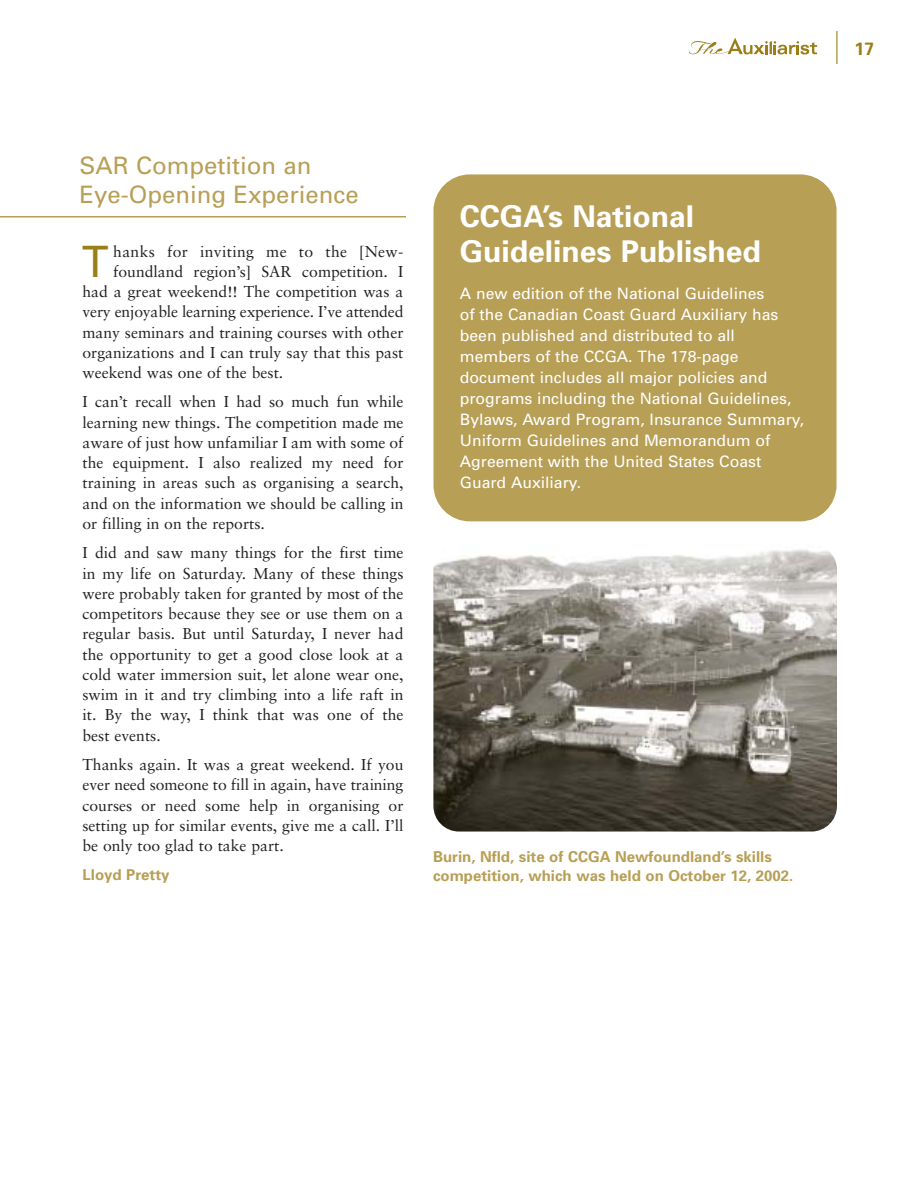
<style>
.page{position:relative;width:918px;height:1188px;background:#fff}
.page>*{position:absolute;margin:0;border:0;box-sizing:border-box;transform-origin:0 0}
.t1{font:43.2px "Univers";color:#9a7e16}
.t2{font:700 30px/34.5px "Univers";color:#fff}
.t3{font:24px/28.8px "Univers";color:#b89f56}
.t4{font:700 17.85px "Univers";color:#9a7e16}
.t5{font:15.75px/20.2px "Sabon";color:#231f1f;text-align:justify}
.t6{font:15.75px/21px "Univers";color:#fff}
.t7{font:15.75px "Sabon";letter-spacing:.02em;color:#231f1f}
.t8{font:700 15px/19.5px "Univers";color:#b89f56}
</style>
<div class="page">
<svg style="left:689px;top:38px;width:128px;height:16px"></svg>
<hr style="left:836px;top:31px;width:2px;height:33px;background:#b89f56">
<img style="left:433px;top:544px;width:404px;height:288px;border-radius:26px">
<div style="left:434px;top:174px;width:403px;height:347px;background:#b89f56;border-radius:36px"></div>
<h3 class="t3" style="left:79px;top:153px;width:281px">SAR Competition an<br>Eye-Opening Experience</h3>
<h1 class="t1" style="left:82px;top:246px;width:28px">T</h1>
<p class="t7" style="left:113px;top:244px;width:292px">hanks for inviting me to the [New-</p>
<p class="t5" style="left:113px;top:263px;width:292px">foundland region’s] SAR competition. I</p>
<p class="t5" style="left:82px;top:283px;width:323px">had a great weekend!! The competition was a</p>
<p class="t5" style="left:82px;top:303px;width:322px">very enjoyable learning experience. I’ve attended</p>
<p class="t5" style="left:82px;top:323px;width:323px">many seminars and training courses with other</p>
<p class="t5" style="left:82px;top:344px;width:323px">organizations and I can truly say that this past</p>
<p class="t5" style="left:82px;top:364px;width:202px">weekend was one of the best.</p>
<p class="t5" style="left:82px;top:393px;width:323px">I can’t recall when I had so much fun while learning new things. The competition made me aware of just how unfamiliar I am with some of the equipment. I also realized my need for training in areas such as organising a search, and on the information we should be calling in or filling in on the reports.</p>
<p class="t5" style="left:82px;top:544px;width:323px">I did and saw many things for the first time in my life on Saturday. Many of these things were probably taken for granted by most of the competitors because they see or use them on a regular basis. But until Saturday, I never had the opportunity to get a good close look at a cold water immersion suit, let alone wear one, swim in it and try climbing into a life raft in it. By the way, I think that was one of the best events.</p>
<p class="t5" style="left:82px;top:756px;width:323px">Thanks again. It was a great weekend. If you ever need someone to fill in again, have training courses or need some help in organising or setting up for similar events, give me a call. I’ll be only too glad to take part.</p>
<p class="t8" style="left:82px;top:866px;width:89px">Lloyd Pretty</p>
<h2 class="t2" style="left:460px;top:202px;width:302px">CCGA’s National<br>Guidelines Published</h2>
<p class="t6" style="left:460px;top:284px;width:346px">A new edition of the National Guidelines<br>of the Canadian Coast Guard Auxiliary has been published and distributed to all members of the CCGA. The 178-page document includes all major policies and programs including the National Guidelines, Bylaws, Award Program, Insurance Summary, Uniform Guidelines and Memorandum of Agreement with the United States Coast Guard Auxiliary.</p>
<p class="t8" style="left:433px;top:848px;width:362px">Burin, Nfld, site of CCGA Newfoundland’s skills competition, which was held on October 12, 2002.</p>
<p class="t4" style="left:855px;top:42px;width:21px">17</p>
</div>
